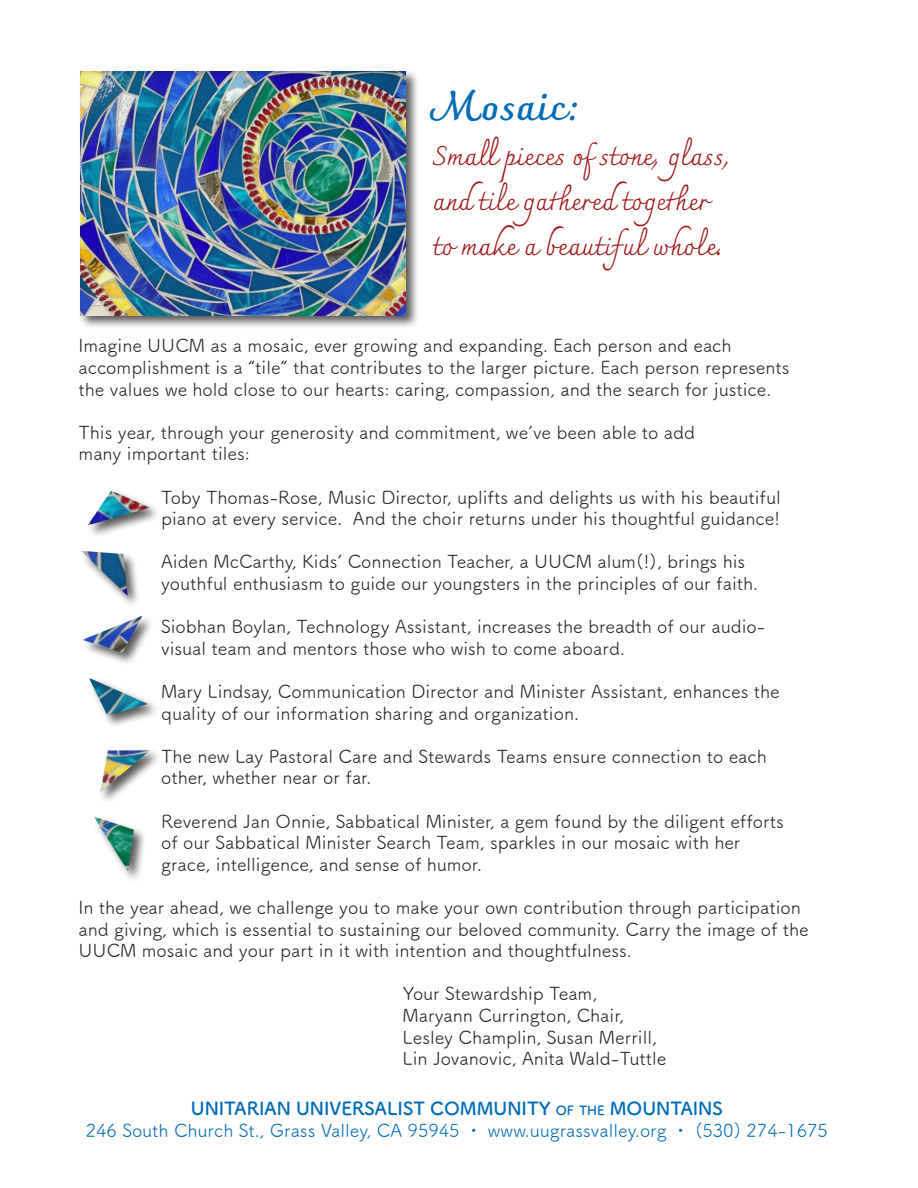
<style>
.page{position:relative;width:918px;height:1188px;background:#fff}
.page>*{position:absolute;margin:0;border:0;box-sizing:border-box;transform-origin:0 0}
.t1{font:700 40.5px "Charmonman";color:#006bb6}
.t2{font:27px "Charmonman";color:#9e1519}
.t3{font:18px/21.6px "Tsuku A Rd Gothic";color:#231f20}
.t4{font:18px "Tsuku A Rd Gothic";color:#006bb6}
.t5{font:700 18px "Tsuku A Rd Gothic";color:#006bb6}
.s1{font-size:12.6px}
</style>
<div class="page">
<div style="left:78px;top:69px;width:341px;height:261px;background:#231f20;opacity:.75"></div>
<img style="left:81px;top:71px;width:324px;height:244px">
<div style="left:86px;top:489px;width:76px;height:50px;background:#231f20;opacity:.75"></div>
<img style="left:88px;top:491px;width:62px;height:34px">
<div style="left:80px;top:549px;width:61px;height:59px;background:#231f20;opacity:.75"></div>
<img style="left:81px;top:551px;width:47px;height:45px">
<div style="left:87px;top:676px;width:74px;height:53px;background:#231f20;opacity:.75"></div>
<img style="left:89px;top:678px;width:59px;height:38px">
<div style="left:81px;top:614px;width:74px;height:52px;background:#231f20;opacity:.75"></div>
<img style="left:82px;top:616px;width:60px;height:37px">
<div style="left:98px;top:748px;width:65px;height:56px;background:#231f20;opacity:.75"></div>
<img style="left:100px;top:750px;width:50px;height:42px">
<div style="left:92px;top:815px;width:55px;height:69px;background:#231f20;opacity:.75"></div>
<img style="left:94px;top:817px;width:40px;height:54px">
<p class="t1" style="left:432px;top:82px;width:147px">Mosaic:</p>
<p class="t2" style="left:432px;top:140px;width:300px">Small pieces of stone, glass,</p>
<p class="t2" style="left:432px;top:185px;width:278px">and tile gathered together</p>
<p class="t2" style="left:432px;top:230px;width:291px">to make a beautiful whole.</p>
<p class="t3" style="left:79px;top:334px;width:712px">Imagine UUCM as a mosaic, ever growing and expanding. Each person and each accomplishment is a “tile” that contributes to the larger picture. Each person represents</p>
<p class="t3" style="left:79px;top:377px;width:694px">the values we hold close to our hearts: caring, compassion, and the search for justice.</p>
<p class="t3" style="left:79px;top:420px;width:618px">This year, through your generosity and commitment, we’ve been able to add</p>
<p class="t3" style="left:79px;top:442px;width:173px">many important tiles:</p>
<p class="t3" style="left:161px;top:485px;width:621px">Toby Thomas-Rose, Music Director, uplifts and delights us with his beautiful piano at every service. And the choir returns under his thoughtful guidance!</p>
<p class="t3" style="left:161px;top:550px;width:598px">Aiden McCarthy, Kids’ Connection Teacher, a UUCM alum(!), brings his youthful enthusiasm to guide our youngsters in the principles of our faith.</p>
<p class="t3" style="left:161px;top:615px;width:606px">Siobhan Boylan, Technology Assistant, increases the breadth of our audio&shy;visual team and mentors those who wish to come aboard.</p>
<p class="t3" style="left:161px;top:679px;width:620px">Mary Lindsay, Communication Director and Minister Assistant, enhances the quality of our information sharing and organization.</p>
<p class="t3" style="left:161px;top:744px;width:607px">The new Lay Pastoral Care and Stewards Teams ensure connection to each other, whether near or far.</p>
<p class="t3" style="left:161px;top:809px;width:624px">Reverend Jan Onnie, Sabbatical Minister, a gem found by the diligent efforts of our Sabbatical Minister Search Team, sparkles in our mosaic with her grace, intelligence, and sense of humor.</p>
<p class="t3" style="left:79px;top:895px;width:724px">In the year ahead, we challenge you to make your own contribution through participation</p>
<p class="t3" style="left:79px;top:917px;width:732px">and giving, which is essential to sustaining our beloved community. Carry the image of the<br>UUCM mosaic and your part in it with intention and thoughtfulness.</p>
<p class="t3" style="left:403px;top:982px;width:196px">Your Stewardship Team,</p>
<p class="t3" style="left:403px;top:1003px;width:223px">Maryann Currington, Chair,</p>
<p class="t3" style="left:403px;top:1025px;width:256px">Lesley Champlin, Susan Merrill,</p>
<p class="t3" style="left:403px;top:1047px;width:265px">Lin Jovanovic, Anita Wald-Tuttle</p>
<p class="t5" style="left:191px;top:1095px;width:533px">UNITARIAN UNIVERSALIST COMMUNITY <span class="s1">of the</span> MOUNTAINS</p>
<p class="t4" style="left:86px;top:1117px;width:744px">246 South Church St., Grass Valley, CA 95945 • www.uugrassvalley.org • (530) 274-1675</p>
</div>
